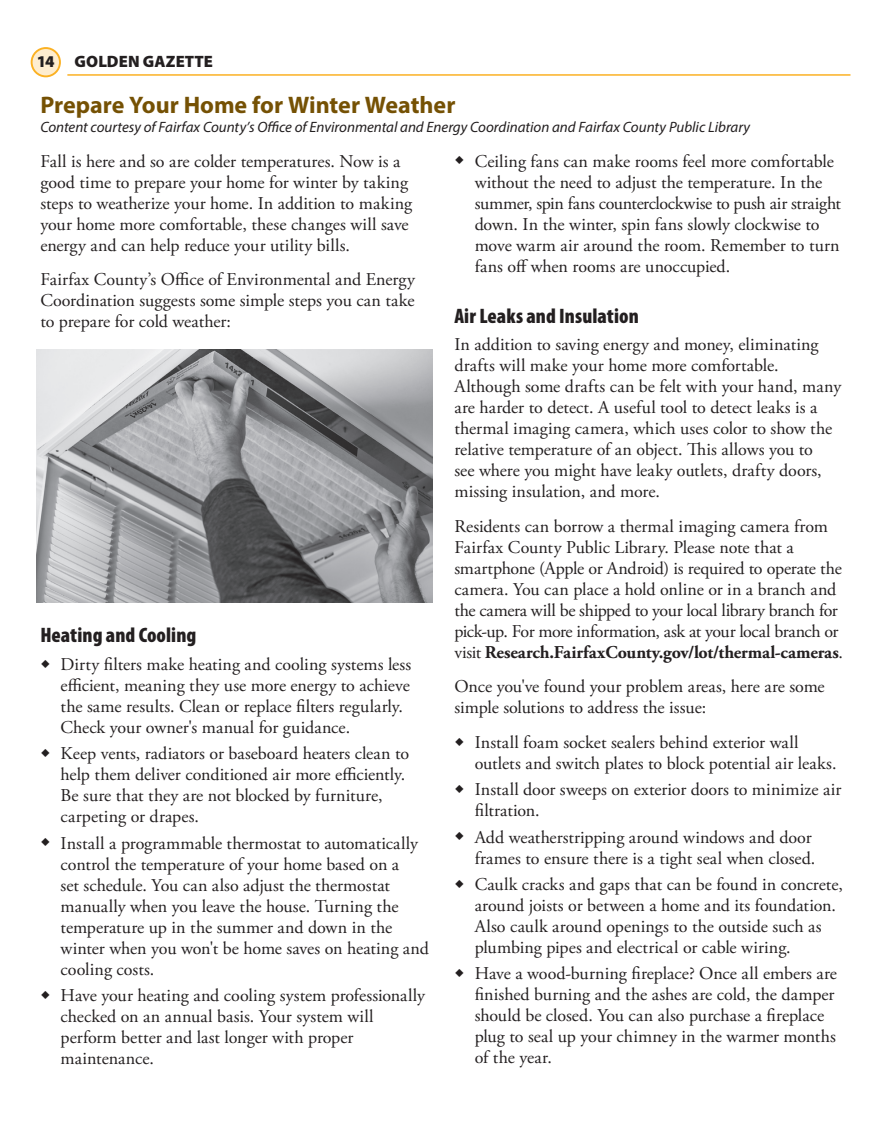
<style>
.page{position:relative;width:891px;height:1134px;background:#fff}
.page>*{position:absolute;margin:0;border:0;box-sizing:border-box;transform-origin:0 0}
.t1{font:700 24px "Myriad Pro";letter-spacing:-.005em;color:#755104}
.t2{font:900 condensed 21px "Myriad Pro";letter-spacing:.005em;color:#231f20}
.t3{font:18px/21px "Adobe Garamond Pro";color:#231f20}
.t4{font:900 16.5px "Myriad Pro";letter-spacing:.005em;color:#231f20}
.t5{font:italic 15px "Myriad Pro";color:#231f20}
.s1{font-weight:700}
</style>
<div class="page">
<hr style="left:67px;top:74px;width:783px;height:2px;background:#fbb123">
<div style="left:32px;top:48px;width:28px;height:28px;background:#feedcf;border-radius:50%"></div>
<div style="left:31px;top:47px;width:30px;height:30px;border:2px solid #fbb123;border-radius:50%"></div>
<img style="left:37px;top:350px;width:396px;height:252px">
<p class="t4" style="left:37px;top:51px;width:178px">1414 GOLDEN GAZETTE</p>
<h1 class="t1" style="left:40px;top:89px;width:417px">Prepare Your Home for Winter Weather</h1>
<p class="t5" style="left:40px;top:118px;width:711px">Content courtesy of Fairfax County’s Office of Environmental and Energy Coordination and Fairfax County Public Library</p>
<p class="t3" style="left:40px;top:151px;width:373px">Fall is here and so are colder temperatures. Now is a good time to prepare your home for winter by taking steps to weatherize your home. In addition to making your home more comfortable, these changes will save energy and can help reduce your utility bills.</p>
<p class="t3" style="left:40px;top:269px;width:376px;text-align:justify">Fairfax County’s Office of Environmental and Energy Coordination suggests some simple steps you can take to prepare for cold weather:</p>
<p class="t3" style="left:475px;top:151px;width:368px;text-indent:-20px">○ Ceiling fans can make rooms feel more comfortable without the need to adjust the temperature. In the summer, spin fans counterclockwise to push air straight down. In the winter, spin fans slowly clockwise to move warm air around the room. Remember to turn fans off when rooms are unoccupied.</p>
<p class="t2" style="left:454px;top:302px;width:186px">Air Leaks and Insulation</p>
<p class="t3" style="left:454px;top:335px;width:388px">In addition to saving energy and money, eliminating drafts will make your home more comfortable.<br>Although some drafts can be felt with your hand, many are harder to detect. A useful tool to detect leaks is a thermal imaging camera, which uses color to show the relative temperature of an object. This allows you to<br>see where you might have leaky outlets, drafty doors, missing insulation, and more.</p>
<p class="t3" style="left:454px;top:516px;width:390px">Residents can borrow a thermal imaging camera from Fairfax County Public Library. Please note that a smartphone (Apple or Android) is required to operate the camera. You can place a hold online or in a branch and the camera will be shipped to your local library branch for pick-up. For more information, ask at your local branch or visit <span class="s1">Research.FairfaxCounty.gov/lot/thermal-cameras</span>.</p>
<p class="t3" style="left:454px;top:677px;width:372px">Once you've found your problem areas, here are some simple solutions to address the issue:</p>
<p class="t3" style="left:475px;top:732px;width:363px;text-indent:-20px">○ Install foam socket sealers behind exterior wall outlets and switch plates to block potential air leaks.</p>
<p class="t3" style="left:475px;top:780px;width:368px;text-indent:-20px">○ Install door sweeps on exterior doors to minimize air filtration.</p>
<p class="t3" style="left:454px;top:827px;width:362px;text-align:right">○ Add weatherstripping around windows and door frames to ensure there is a tight seal when closed.</p>
<p class="t3" style="left:475px;top:874px;width:370px;text-indent:-20px">○ Caulk cracks and gaps that can be found in concrete, around joists or between a home and its foundation.<br>Also caulk around openings to the outside such as plumbing pipes and electrical or cable wiring.</p>
<p class="t3" style="left:475px;top:964px;width:364px;text-indent:-20px">○ Have a wood-burning fireplace? Once all embers are finished burning and the ashes are cold, the damper should be closed. You can also purchase a fireplace plug to seal up your chimney in the warmer months of the year.</p>
<p class="t2" style="left:40px;top:622px;width:157px">Heating and Cooling</p>
<p class="t3" style="left:61px;top:654px;width:352px;text-indent:-20px">○ Dirty filters make heating and cooling systems less efficient, meaning they use more energy to achieve the same results. Clean or replace filters regularly.<br>Check your owner's manual for guidance.</p>
<p class="t3" style="left:61px;top:744px;width:350px;text-indent:-20px">○ Keep vents, radiators or baseboard heaters clean to help them deliver conditioned air more efficiently.<br>Be sure that they are not blocked by furniture, carpeting or drapes.</p>
<p class="t3" style="left:61px;top:833px;width:370px;text-indent:-20px">○ Install a programmable thermostat to automatically control the temperature of your home based on a<br>set schedule. You can also adjust the thermostat manually when you leave the house. Turning the temperature up in the summer and down in the winter when you won't be home saves on heating and cooling costs.</p>
<p class="t3" style="left:61px;top:985px;width:366px;text-indent:-20px">○ Have your heating and cooling system professionally checked on an annual basis. Your system will perform better and last longer with proper maintenance.</p>
</div>
